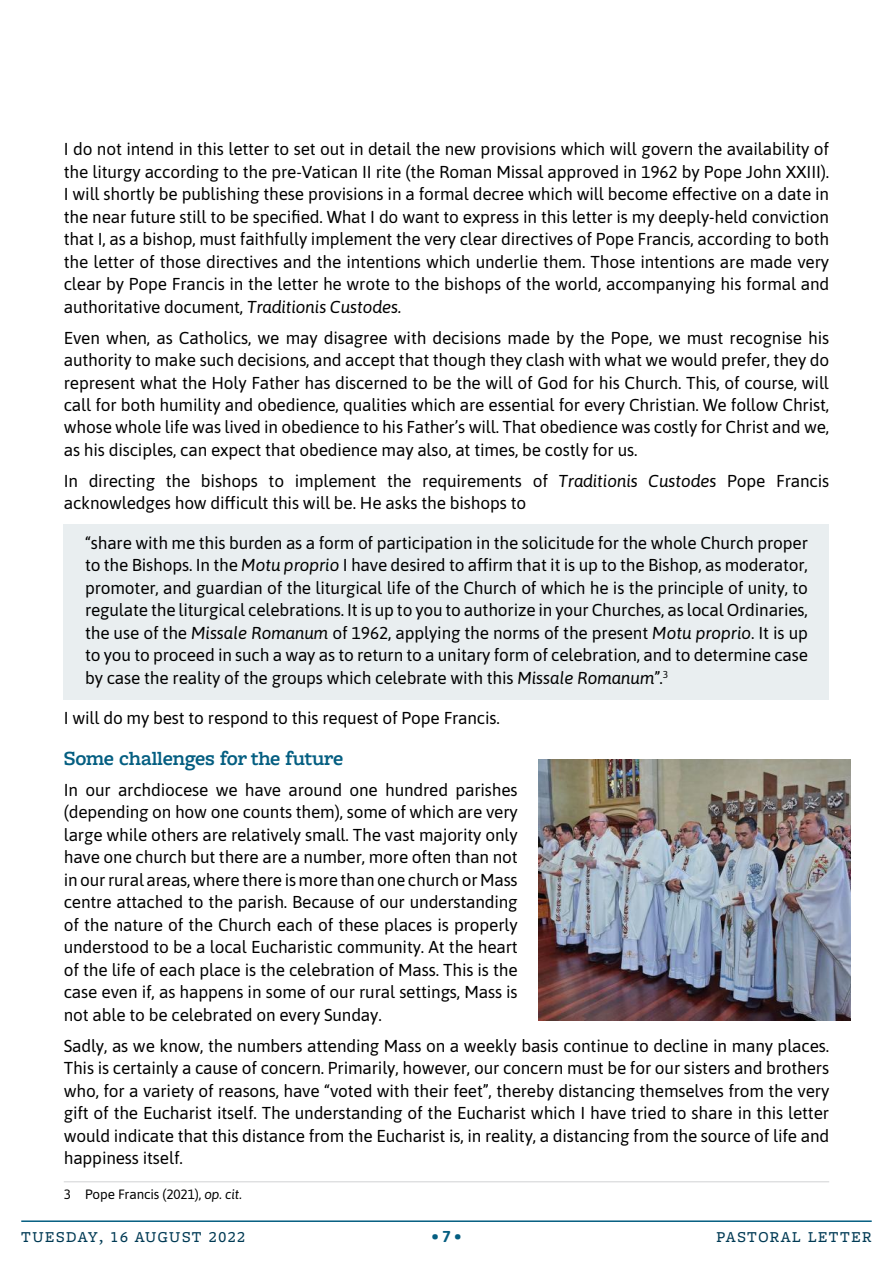
<style>
.page{position:relative;width:893px;height:1263px;background:#fff}
.page>*{position:absolute;margin:0;border:0;box-sizing:border-box;transform-origin:0 0}
.t1{font:600 21px "Freight Macro Pro";letter-spacing:-.01em;color:#045e81}
.t2{font:17.25px/22.5px "Asap";letter-spacing:-.01em;color:#000;text-align:justify}
.t3{font:500 15.75px "Freight Macro Pro";letter-spacing:.1em;color:#003a54}
.t4{font:900 15.75px "Work Sans";color:#045e81}
.t5{font:13.5px "Asap";letter-spacing:-.01em;color:#000}
.s1{font-style:italic}
.s2{font-family:"Asap";font-weight:700}
</style>
<div class="page">
<hr style="left:21px;top:1220px;width:851px;height:2px;background:#045e81">
<div style="left:64px;top:524px;width:765px;height:172px;background:#e9eef0"></div>
<hr style="left:64px;top:1181px;width:765px;height:1px;background:#d1d2d4">
<img style="left:539px;top:759px;width:311px;height:261px">
<p class="t2" style="left:64px;top:137px;width:767px">I do not intend in this letter to set out in detail the new provisions which will govern the availability of the liturgy according to the pre-Vatican II rite (the Roman Missal approved in 1962 by Pope John XXIII).<br>I will shortly be publishing these provisions in a formal decree which will become effective on a date in the near future still to be specified. What I do want to express in this letter is my deeply-held conviction that I, as a bishop, must faithfully implement the very clear directives of Pope Francis, according to both the letter of those directives and the intentions which underlie them. Those intentions are made very clear by Pope Francis in the letter he wrote to the bishops of the world, accompanying his formal and authoritative document, <span class="s1">Traditionis Custodes.</span></p>
<p class="t2" style="left:64px;top:325px;width:767px">Even when, as Catholics, we may disagree with decisions made by the Pope, we must recognise his authority to make such decisions, and accept that though they clash with what we would prefer, they do represent what the Holy Father has discerned to be the will of God for his Church. This, of course, will call for both humility and obedience, qualities which are essential for every Christian. We follow Christ, whose whole life was lived in obedience to his Father’s will. That obedience was costly for Christ and we, as his disciples, can expect that obedience may also, at times, be costly for us.</p>
<p class="t2" style="left:64px;top:469px;width:767px">In directing the bishops to implement the requirements of <span class="s1">Traditionis Custodes</span> Pope Francis acknowledges how difficult this will be. He asks the bishops to</p>
<p class="t2" style="left:85px;top:531px;width:724px">“share with me this burden as a form of participation in the solicitude for the whole Church proper to the Bishops. In the <span class="s1">Motu proprio</span> I have desired to affirm that it is up to the Bishop, as moderator, promoter, and guardian of the liturgical life of the Church of which he is the principle of unity, to regulate the liturgical celebrations. It is up to you to authorize in your Churches, as local Ordinaries, the use of the <span class="s1">Missale Romanum</span> of 1962, applying the norms of the present <span class="s1">Motu proprio</span>. It is up to you to proceed in such a way as to return to a unitary form of celebration, and to determine case by case the reality of the groups which celebrate with this <span class="s1">Missale Romanum</span>”.<sup>3</sup></p>
<p class="t2" style="left:64px;top:705px;width:438px">I will do my best to respond to this request of Pope Francis.</p>
<p class="t1" style="left:64px;top:743px;width:281px">Some challenges for the future</p>
<p class="t2" style="left:64px;top:777px;width:455px">In our archdiocese we have around one hundred parishes (depending on how one counts them), some of which are very large while others are relatively small. The vast majority only have one church but there are a number, more often than not in our rural areas, where there is more than one church or Mass centre attached to the parish. Because of our understanding of the nature of the Church each of these places is properly understood to be a local Eucharistic community. At the heart of the life of each place is the celebration of Mass. This is the case even if, as happens in some of our rural settings, Mass is not able to be celebrated on every Sunday.</p>
<p class="t2" style="left:64px;top:1033px;width:767px">Sadly, as we know, the numbers attending Mass on a weekly basis continue to decline in many places.<br>This is certainly a cause of concern. Primarily, however, our concern must be for our sisters and brothers who, for a variety of reasons, have “voted with their feet”, thereby distancing themselves from the very gift of the Eucharist itself. The understanding of the Eucharist which I have tried to share in this letter would indicate that this distance from the Eucharist is, in reality, a distancing from the source of life and happiness itself.</p>
<p class="t5" style="left:64px;top:1185px;width:180px">3 Pope Francis (2021), <span class="s1">op. cit.</span></p>
<p class="t3" style="left:21px;top:1226px;width:225px">TUESDAY, 16 AUGUST 2022</p>
<p class="t4" style="left:432px;top:1224px;width:31px">• <span class="s2">7</span> •</p>
<p class="t3" style="left:716px;top:1226px;width:157px">PASTORAL LETTER</p>
</div>
